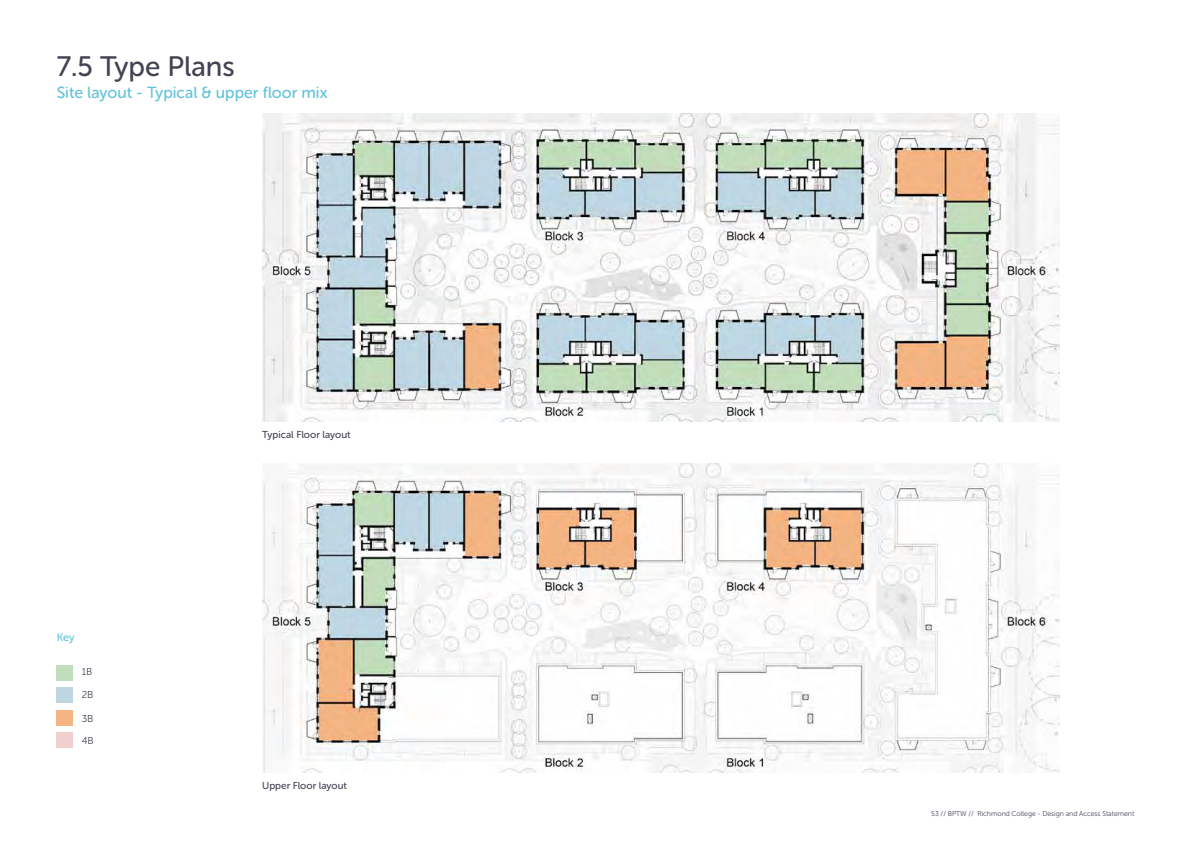
<style>
.page{position:relative;width:1191px;height:842px;background:#fff}
.page>*{position:absolute;margin:0;border:0;box-sizing:border-box;transform-origin:0 0}
.t1{font:28px "Museo Sans Rounded 500";color:#424353}
.t2{font:16px "Museo Sans Rounded 500";color:#61c3d9}
.t3{font:11px "Museo Sans Rounded 500";color:#61c3d9}
.t4{font:10px "Museo Sans Rounded 500";color:#424353}
.t5{font:10px "Museo Sans Rounded 300";color:#424353}
.t6{font:7px "Museo Sans Rounded 300";color:#424353}
</style>
<div class="page">
<img style="left:262px;top:464px;width:797px;height:308px">
<img style="left:262px;top:113px;width:797px;height:309px">
<div style="left:57px;top:687px;width:16px;height:16px;background:#bdd6e1"></div>
<div style="left:57px;top:665px;width:16px;height:15px;background:#c1ddbc"></div>
<div style="left:57px;top:710px;width:16px;height:15px;background:#f5b483"></div>
<div style="left:57px;top:732px;width:16px;height:16px;background:#efcfcf"></div>
<h1 class="t1" style="left:57px;top:51px;width:179px">7.5 Type Plans</h1>
<h2 class="t2" style="left:57px;top:84px;width:272px">Site layout - Typical &amp; upper floor mix</h2>
<h3 class="t3" style="left:57px;top:631px;width:20px">Key</h3>
<h3 class="t5" style="left:82px;top:666px;width:12px">1B</h3>
<h3 class="t5" style="left:82px;top:690px;width:13px">2B</h3>
<h3 class="t5" style="left:82px;top:713px;width:13px">3B</h3>
<h3 class="t5" style="left:82px;top:735px;width:13px">4B</h3>
<h3 class="t4" style="left:262px;top:429px;width:90px">Typical Floor layout</h3>
<h3 class="t4" style="left:262px;top:780px;width:86px">Upper Floor layout</h3>
<p class="t6" style="left:931px;top:809px;width:205px">53 // BPTW // Richmond College - Design and Access Statement</p>
</div>
